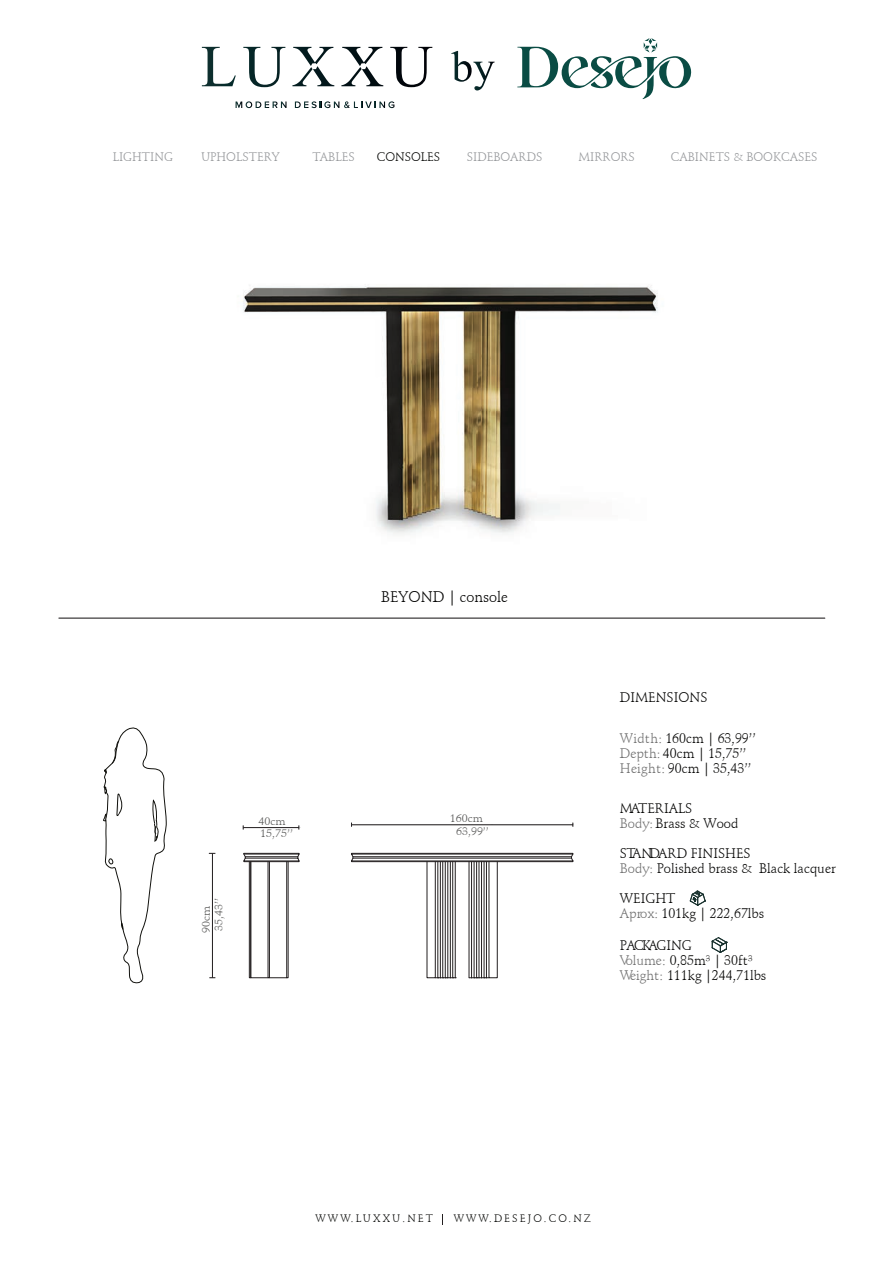
<style>
.page{position:relative;width:893px;height:1263px;background:#fff}
.page>*{position:absolute;margin:0;border:0;box-sizing:border-box;transform-origin:0 0}
.t1{font:15px "Schneidler BT";color:#050504}
.t2{font:13.5px/15px "Schneidler BT";color:#050504}
.t3{font:13.5px "Schneidler BT";color:#707070}
.t4{font:12px "Schneidler BT";color:#949699}
.t5{font:12px "Schneidler BT";color:#040503}
.t6{font:10.5px/12.6px "Schneidler BT";color:#575756;scale:1.11 1}
.t7{font:10.5px "Schneidler BT";letter-spacing:.2em;color:#040503}
.s1{color:#707070}
</style>
<div class="page">
<svg style="left:690px;top:891px;width:16px;height:15px"></svg>
<svg style="left:712px;top:937px;width:15px;height:16px"></svg>
<hr style="left:59px;top:618px;width:766px;height:1px;background:#231f20">
<svg style="left:351px;top:853px;width:222px;height:125px"></svg>
<svg style="left:243px;top:853px;width:57px;height:125px"></svg>
<div style="left:249px;top:861px;width:2px;height:117px;border:1px solid #231f20"></div>
<hr style="left:212px;top:853px;width:1px;height:125px;background:#231f20">
<hr style="left:351px;top:824px;width:222px;height:1px;background:#231f20">
<hr style="left:243px;top:827px;width:56px;height:1px;background:#231f20">
<svg style="left:103px;top:727px;width:63px;height:257px"></svg>
<img style="left:242px;top:285px;width:416px;height:249px">
<svg style="left:202px;top:47px;width:230px;height:40px"></svg>
<svg style="left:236px;top:101px;width:51px;height:7px"></svg>
<svg style="left:295px;top:101px;width:99px;height:7px"></svg>
<svg style="left:517px;top:38px;width:175px;height:61px"></svg>
<svg style="left:451px;top:51px;width:44px;height:39px"></svg>
<p class="t4" style="left:113px;top:149px;width:62px">LIGHTING</p>
<p class="t4" style="left:201px;top:149px;width:80px">UPHOLSTERY</p>
<p class="t4" style="left:313px;top:149px;width:44px">TABLES</p>
<p class="t5" style="left:377px;top:149px;width:65px">CONSOLES</p>
<p class="t4" style="left:467px;top:149px;width:77px">SIDEBOARDS</p>
<p class="t4" style="left:578px;top:149px;width:58px">MIRRORS</p>
<p class="t4" style="left:671px;top:149px;width:148px">CABINETS &amp; BOOKCASES</p>
<p class="t6" style="left:200px;top:933px;width:33px;rotate:-90deg">90cm<br>35,43’’</p>
<p class="t6" style="left:258px;top:815px;width:33px">40cm<br>15,75’’</p>
<p class="t1" style="left:381px;top:587px;width:128px">BEYOND | console</p>
<p class="t6" style="left:450px;top:812px;width:37px;text-align:center">160cm<br>63,99’’</p>
<p class="t2" style="left:620px;top:690px;width:89px">DIMENSIONS</p>
<p class="t2" style="left:620px;top:731px;width:137px"><span class="s1">Width:</span> 160cm | 63,99’’</p>
<p class="t2" style="left:620px;top:746px;width:133px"><span class="s1">Depth:</span> 40cm | 15,75’’<br><span class="s1">Height</span> 90cm | 35,43’’</p>
<p class="t3" style="left:662px;top:760px;width:5px">:</p>
<p class="t2" style="left:620px;top:801px;width:120px">MATERIALS<br><span class="s1">Body:</span> Brass &amp; Wood</p>
<p class="t2" style="left:620px;top:846px;width:218px">STANDARD FINISHES<br><span class="s1">Body:</span> Polished brass &amp; Black lacquer</p>
<p class="t2" style="left:620px;top:891px;width:146px">WEIGHT<br><span class="s1">Aprox:</span> 101kg | 222,67lbs</p>
<p class="t2" style="left:620px;top:937px;width:148px">PACKAGING<br><span class="s1">Volume:</span> 0,85m³ | 30ft³<br><span class="s1">Weight:</span> 111kg |244,71lbs</p>
<p class="t7" style="left:315px;top:1212px;width:119px">WWW.LUXXU.NET</p>
<p class="t7" style="left:454px;top:1212px;width:139px">WWW.DESEJO.CO.NZ</p>
</div>
